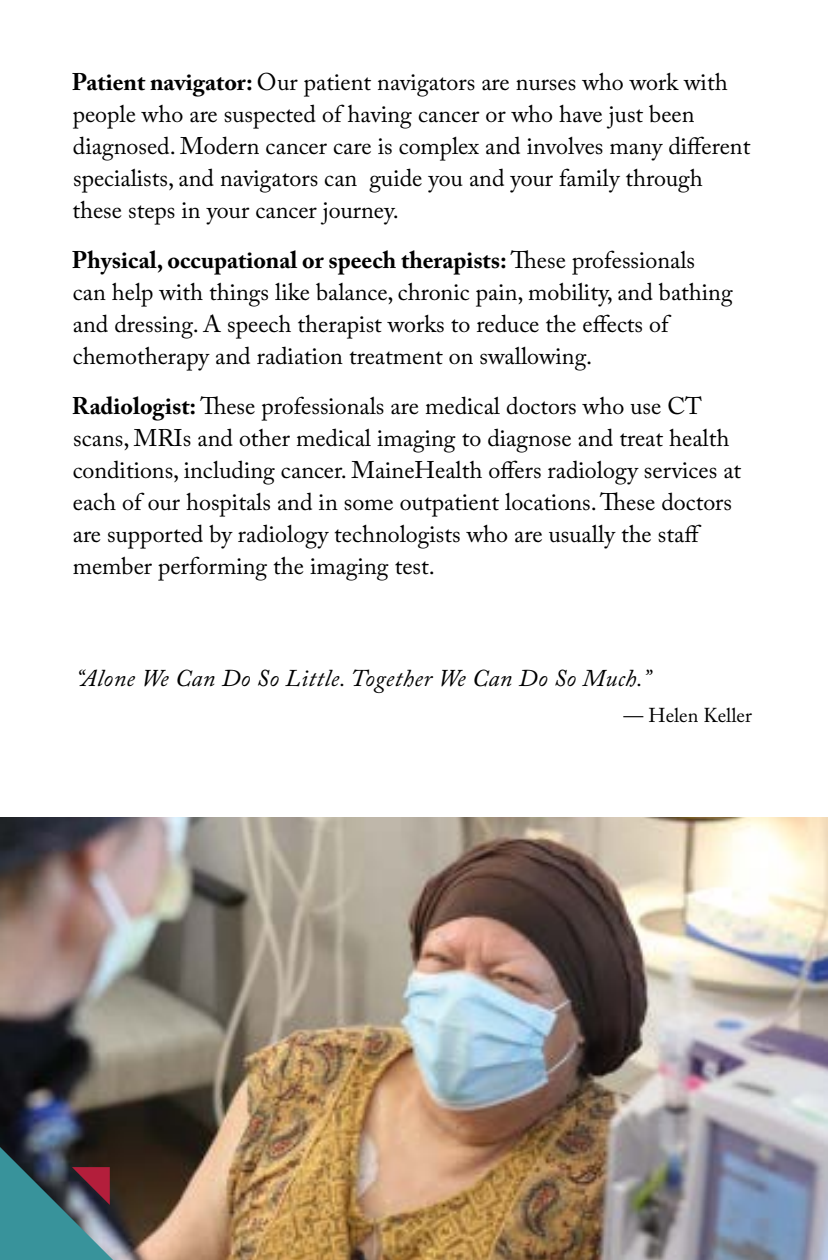
<style>
.page{position:relative;width:828px;height:1260px;background:#fff}
.page>*{position:absolute;margin:0;border:0;box-sizing:border-box;transform-origin:0 0}
.t1{font:24px/32px "Adobe Caslon Pro";color:#000}
.t2{font:italic 24px "Adobe Caslon Pro";letter-spacing:.02em;color:#000}
.t3{font:20px "Adobe Caslon Pro";color:#000}
.s1{font-weight:700}
</style>
<div class="page">
<img style="left:0;top:817px;width:828px;height:443px">
<svg style="left:0;top:1147px;width:113px;height:113px;background:#456c76"></svg>
<p class="t1" style="left:72px;top:65px;width:680px"><span class="s1">Patient navigator:</span> Our patient navigators are nurses who work with people who are suspected of having cancer or who have just been diagnosed. Modern cancer care is complex and involves many different specialists, and navigators can guide you and your family through these steps in your cancer journey.</p>
<p class="t1" style="left:72px;top:243px;width:662px"><span class="s1">Physical, occupational or speech therapists:</span> These professionals can help with things like balance, chronic pain, mobility, and bathing and dressing. A speech therapist works to reduce the effects of chemotherapy and radiation treatment on swallowing.</p>
<p class="t1" style="left:72px;top:389px;width:671px"><span class="s1">Radiologist:</span> These professionals are medical doctors who use CT scans, MRIs and other medical imaging to diagnose and treat health conditions, including cancer. MaineHealth offers radiology services at each of our hospitals and in some outpatient locations. These doctors are supported by radiology technologists who are usually the staff member performing the imaging test.</p>
<p class="t2" style="left:76px;top:664px;width:577px">“Alone We Can Do So Little. Together We Can Do So Much.”</p>
<p class="t3" style="left:624px;top:703px;width:130px">— Helen Keller</p>
</div>
